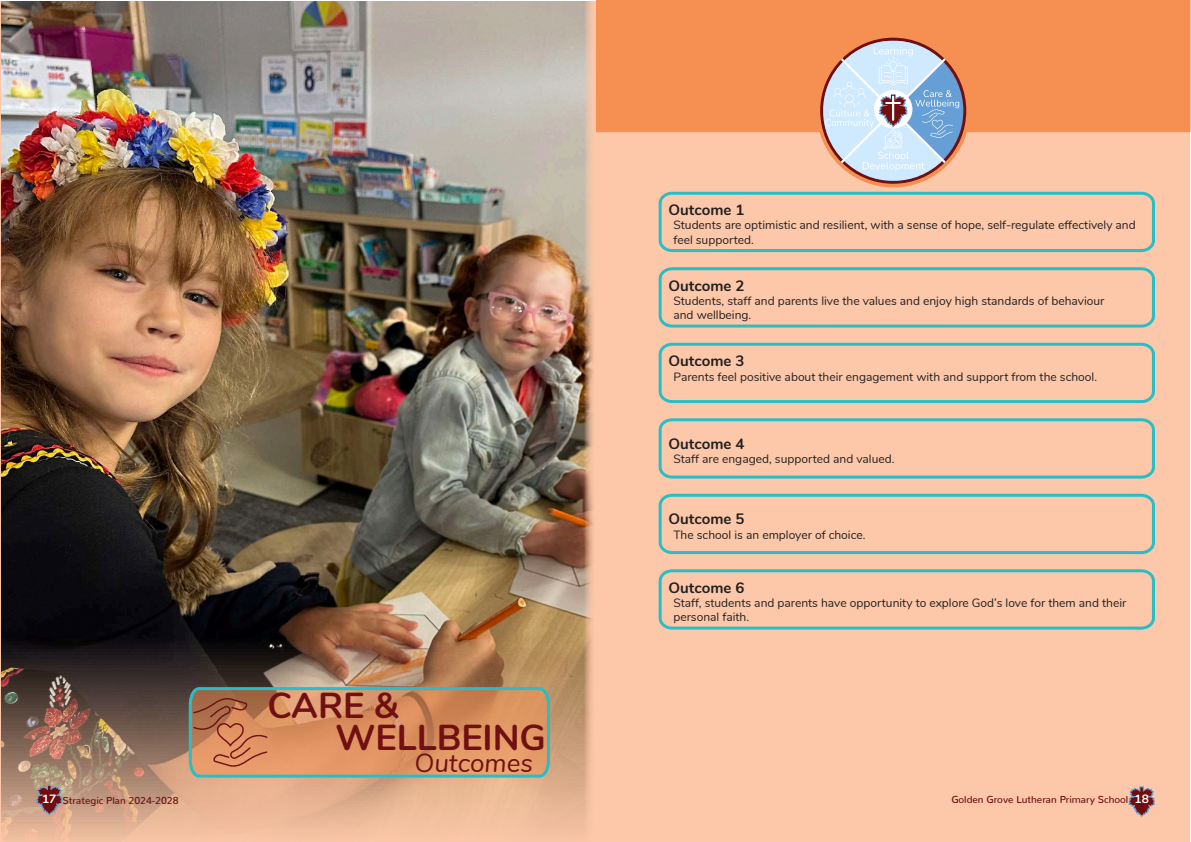
<style>
.page{position:relative;width:1191px;height:842px;background:#fff}
.page>*{position:absolute;margin:0;border:0;box-sizing:border-box;transform-origin:0 0}
.t1{font:700 36px/32px "Nunito";color:#701013}
.t2{font:italic 26px "Nunito";color:#701013}
.t3{font:700 15px "Nunito";color:#231f20}
.t4{font:12px/14.4px "Nunito";color:#231f20}
.t5{font:500 10px "Nunito";color:#6e0f10}
.s1{font-weight:700;font-size:12px;color:#fff}
</style>
<div class="page">
<div style="left:0;top:1px;width:1190px;height:840px;background:#fcc8a9"></div>
<div style="left:596px;top:0;width:594px;height:132px;background:#f69052"></div>
<img style="left:1px;top:1px;width:595px;height:841px">
<svg style="left:187px;top:686px;width:364px;height:93px;background:#c89268"></svg>
<div style="left:816px;top:34px;width:154px;height:153px;background:#f69052;border-radius:50%"></div>
<svg style="left:820px;top:38px;width:146px;height:146px;fill:#f69052"></svg>
<svg style="left:942px;top:41px;width:21px;height:140px"></svg>
<svg style="left:823px;top:41px;width:119px;height:140px"></svg>
<svg style="left:825px;top:47px;width:134px;height:124px;background:#becadb"></svg>
<svg style="left:658px;top:342px;width:497px;height:62px"></svg>
<svg style="left:658px;top:191px;width:497px;height:62px"></svg>
<svg style="left:658px;top:267px;width:497px;height:61px"></svg>
<svg style="left:658px;top:418px;width:497px;height:61px"></svg>
<svg style="left:658px;top:569px;width:497px;height:61px"></svg>
<svg style="left:658px;top:493px;width:497px;height:62px"></svg>
<svg style="left:1128px;top:786px;width:27px;height:31px"></svg>
<svg style="left:36px;top:785px;width:27px;height:30px"></svg>
<p class="t3" style="left:668px;top:199px;width:77px">Outcome 1</p>
<p class="t4" style="left:673px;top:217px;width:464px">Students are optimistic and resilient, with a sense of hope, self-regulate effectively and feel supported.</p>
<p class="t3" style="left:668px;top:274px;width:77px">Outcome 2</p>
<p class="t4" style="left:673px;top:293px;width:432px">Students, staff and parents live the values and enjoy high standards of behaviour and wellbeing.</p>
<p class="t3" style="left:668px;top:350px;width:77px">Outcome 3</p>
<p class="t4" style="left:673px;top:368px;width:425px">Parents feel positive about their engagement with and support from the school.</p>
<p class="t3" style="left:668px;top:432px;width:77px">Outcome 4</p>
<p class="t4" style="left:673px;top:451px;width:222px">Staff are engaged, supported and valued.</p>
<p class="t3" style="left:668px;top:508px;width:77px">Outcome 5</p>
<p class="t4" style="left:673px;top:527px;width:194px">The school is an employer of choice.</p>
<h1 class="t1" style="left:336px;top:687px;width:212px;text-indent:-68px">CARE &amp;<br>WELLBEING</h1>
<h2 class="t2" style="left:414px;top:744px;width:120px">Outcomes</h2>
<p class="t3" style="left:668px;top:576px;width:77px">Outcome 6</p>
<p class="t4" style="left:673px;top:595px;width:454px">Staff, students and parents have opportunity to explore God’s love for them and their personal faith.</p>
<p class="t5" style="left:42px;top:792px;width:138px"><span class="s1">17</span> Strategic Plan 2024-2028</p>
<p class="t5" style="left:951px;top:791px;width:199px">Golden Grove Lutheran Primary School <span class="s1">18</span></p>
</div>
